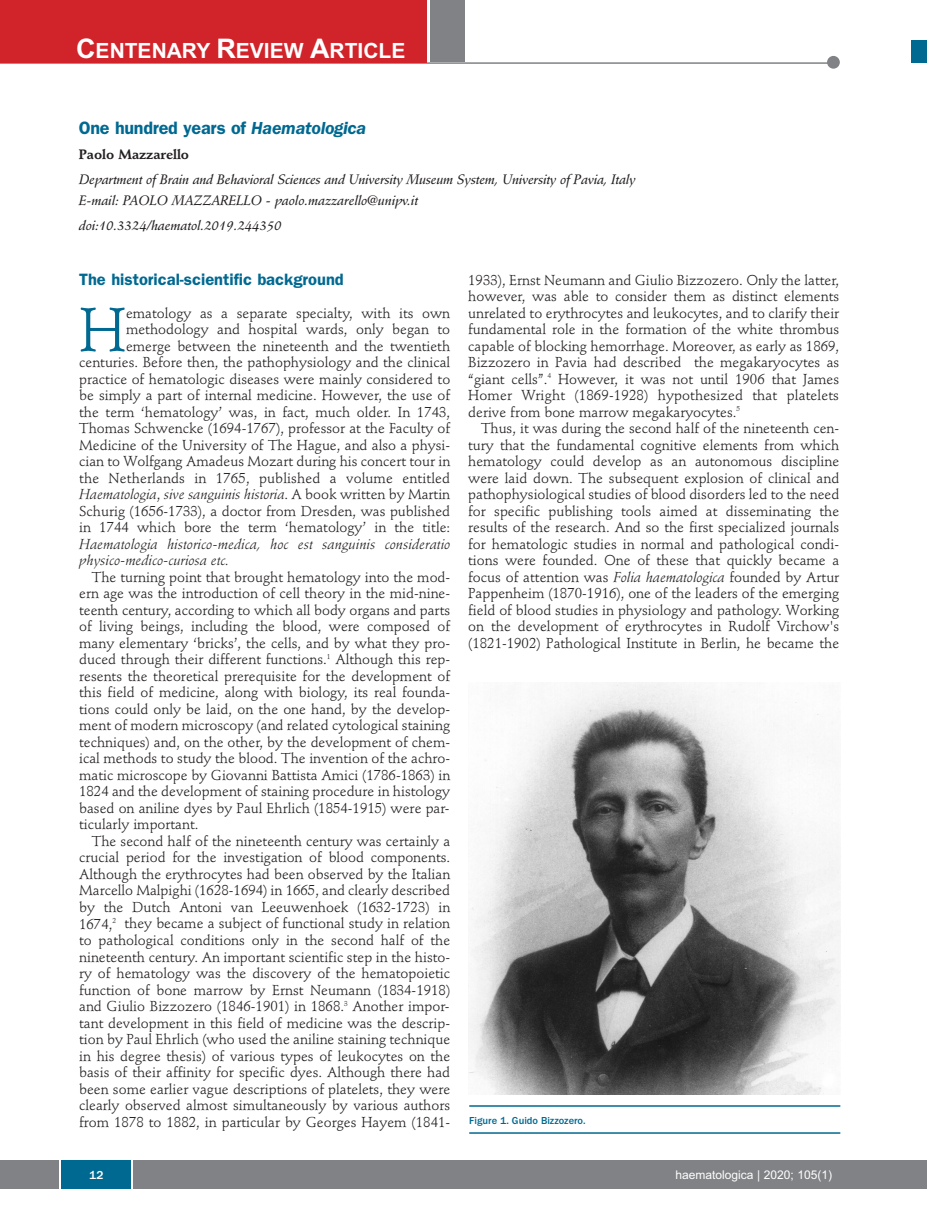
<style>
.page{position:relative;width:927px;height:1225px;background:#fff}
.page>*{position:absolute;margin:0;border:0;box-sizing:border-box;transform-origin:0 0}
.t1{font:60.45px "Stempel Schneidler";color:#006991}
.t2{font:700 21px "Arial";color:#fff}
.t3{font:600 18px "Franklin Gothic";letter-spacing:-.015em;color:#006991}
.t4{font:600 16.5px "Franklin Gothic";color:#006991}
.t5{font:14.25px/16.5px "Stempel Schneidler";color:#231f20;text-align:justify}
.t6{font:italic 14.25px/16.5px "Stempel Schneidler";letter-spacing:.005em;color:#231f20}
.t7{font:italic 13.5px/20.7px "Stempel Schneidler Med";letter-spacing:-.015em;color:#231f20}
.t8{font:700 13.5px "Stempel Schneidler";letter-spacing:-.005em;color:#231f20}
.t9{font:12px "Arial";color:#fff}
.t10{font:500 12px "Franklin Gothic";color:#fff}
.t11{font:500 10.5px "Franklin Gothic";color:#006991}
.s1{font-size:27px}
.s2{font-style:italic}
</style>
<div class="page">
<hr style="left:0;top:62px;width:837px;height:2px;background:#808285">
<div style="left:0;top:1160px;width:910px;height:28px;background:#808285"></div>
<div style="left:61px;top:1160px;width:71px;height:28px;background:#006991"></div>
<div style="left:827px;top:56px;width:13px;height:13px;background:#808285;border-radius:50%"></div>
<div style="left:431px;top:0;width:34px;height:62px;background:#808285"></div>
<div style="left:0;top:0;width:427px;height:62px;background:#d1232a"></div>
<svg style="left:60px;top:1160px;width:1px;height:28px"></svg>
<svg style="left:132px;top:1160px;width:1px;height:28px"></svg>
<div style="left:911px;top:40px;width:16px;height:22px;background:#006991"></div>
<div style="left:910px;top:1160px;width:17px;height:28px;background:#808285"></div>
<img style="left:469px;top:682px;width:371px;height:412px">
<hr style="left:469px;top:1105px;width:371px;height:1px;background:#006991">
<hr style="left:469px;top:1132px;width:371px;height:1px;background:#006991">
<h2 class="t2" style="left:76px;top:39px;width:331px"><span class="s1">C</span>ENTENARY <span class="s1">R</span>EVIEW <span class="s1">A</span>RTICLE</h2>
<p class="t3" style="left:79px;top:121px;width:289px">One hundred years of <span class="s2">Haematologica</span></p>
<p class="t8" style="left:79px;top:149px;width:112px">Paolo Mazzarello</p>
<p class="t7" style="left:79px;top:170px;width:558px">Department of Brain and Behavioral Sciences and University Museum System, University of Pavia, Italy<br>E-mail: PAOLO MAZZARELLO - paolo.mazzarello@unipv.it</p>
<p class="t7" style="left:79px;top:216px;width:204px">doi:10.3324/haematol.2019.244350</p>
<p class="t4" style="left:79px;top:273px;width:266px">The historical-scientific background</p>
<h1 class="t1" style="left:79px;top:305px;width:48px">H</h1>
<p class="t5" style="left:79px;top:306px;width:373px;text-align:right">ematology as a separate specialty, with its own methodology and hospital wards, only began to emerge between the nineteenth and the twentieth centuries. Before then, the pathophysiology and the clinical practice of hematologic diseases were mainly considered to be simply a part of internal medicine. However, the use of the term ‘hematology’ was, in fact, much older. In 1743, Thomas Schwencke (1694-1767), professor at the Faculty of Medicine of the University of The Hague, and also a physi&shy;cian to Wolfgang Amadeus Mozart during his concert tour in the Netherlands in 1765, published a volume entitled <span class="s2">Haematologia</span>, <span class="s2">sive sanguinis historia</span>. A book written by Martin Schurig (1656-1733), a doctor from Dresden, was published in 1744 which bore the term ‘hematology’ in the title:</p>
<p class="t6" style="left:79px;top:537px;width:373px">Haematologia historico-medica, hoc est sanguinis consideratio physico-medico-curiosa etc.</p>
<p class="t5" style="left:79px;top:570px;width:373px;text-indent:13px">The turning point that brought hematology into the mod&shy;ern age was the introduction of cell theory in the mid-nine&shy;teenth century, according to which all body organs and parts of living beings, including the blood, were composed of many elementary ‘bricks’, the cells, and by what they pro&shy;duced through their different functions.<sup>1</sup> Although this rep&shy;resents the theoretical prerequisite for the development of this field of medicine, along with biology, its real founda&shy;tions could only be laid, on the one hand, by the develop&shy;ment of modern microscopy (and related cytological staining techniques) and, on the other, by the development of chem&shy;ical methods to study the blood. The invention of the achro&shy;matic microscope by Giovanni Battista Amici (1786-1863) in 1824 and the development of staining procedure in histology based on aniline dyes by Paul Ehrlich (1854-1915) were par&shy;ticularly important.</p>
<p class="t5" style="left:79px;top:834px;width:373px;text-indent:13px">The second half of the nineteenth century was certainly a crucial period for the investigation of blood components.<br>Although the erythrocytes had been observed by the Italian Marcello Malpighi (1628-1694) in 1665, and clearly described by the Dutch Antoni van Leeuwenhoek (1632-1723) in 1674,<sup>2</sup> they became a subject of functional study in relation to pathological conditions only in the second half of the nineteenth century. An important scientific step in the histo&shy;ry of hematology was the discovery of the hematopoietic function of bone marrow by Ernst Neumann (1834-1918) and Giulio Bizzozero (1846-1901) in 1868.<sup>3</sup> Another impor&shy;tant development in this field of medicine was the descrip&shy;tion by Paul Ehrlich (who used the aniline staining technique in his degree thesis) of various types of leukocytes on the basis of their affinity for specific dyes. Although there had been some earlier vague descriptions of platelets, they were clearly observed almost simultaneously by various authors from 1878 to 1882, in particular by Georges Hayem (1841-</p>
<p class="t10" style="left:89px;top:1167px;width:16px">12</p>
<p class="t5" style="left:468px;top:273px;width:373px">1933), Ernst Neumann and Giulio Bizzozero. Only the latter, however, was able to consider them as distinct elements unrelated to erythrocytes and leukocytes, and to clarify their fundamental role in the formation of the white thrombus capable of blocking hemorrhage. Moreover, as early as 1869, Bizzozero in Pavia had described the megakaryocytes as “giant cells”.<sup>4</sup> However, it was not until 1906 that James Homer Wright (1869-1928) hypothesized that platelets derive from bone marrow megakaryocytes.<sup>5</sup></p>
<p class="t5" style="left:468px;top:421px;width:373px;text-indent:13px">Thus, it was during the second half of the nineteenth cen&shy;tury that the fundamental cognitive elements from which hematology could develop as an autonomous discipline were laid down. The subsequent explosion of clinical and pathophysiological studies of blood disorders led to the need for specific publishing tools aimed at disseminating the results of the research. And so the first specialized journals for hematologic studies in normal and pathological condi&shy;tions were founded. One of these that quickly became a focus of attention was <span class="s2">Folia haematologica</span> founded by Artur Pappenheim (1870-1916), one of the leaders of the emerging field of blood studies in physiology and pathology. Working on the development of erythrocytes in Rudolf Virchow's (1821-1902) Pathological Institute in Berlin, he became the</p>
<p class="t11" style="left:469px;top:1114px;width:118px">Figure 1. Guido Bizzozero.</p>
<p class="t9" style="left:675px;top:1167px;width:158px">haematologica | 2020; 105(1)</p>
</div>
